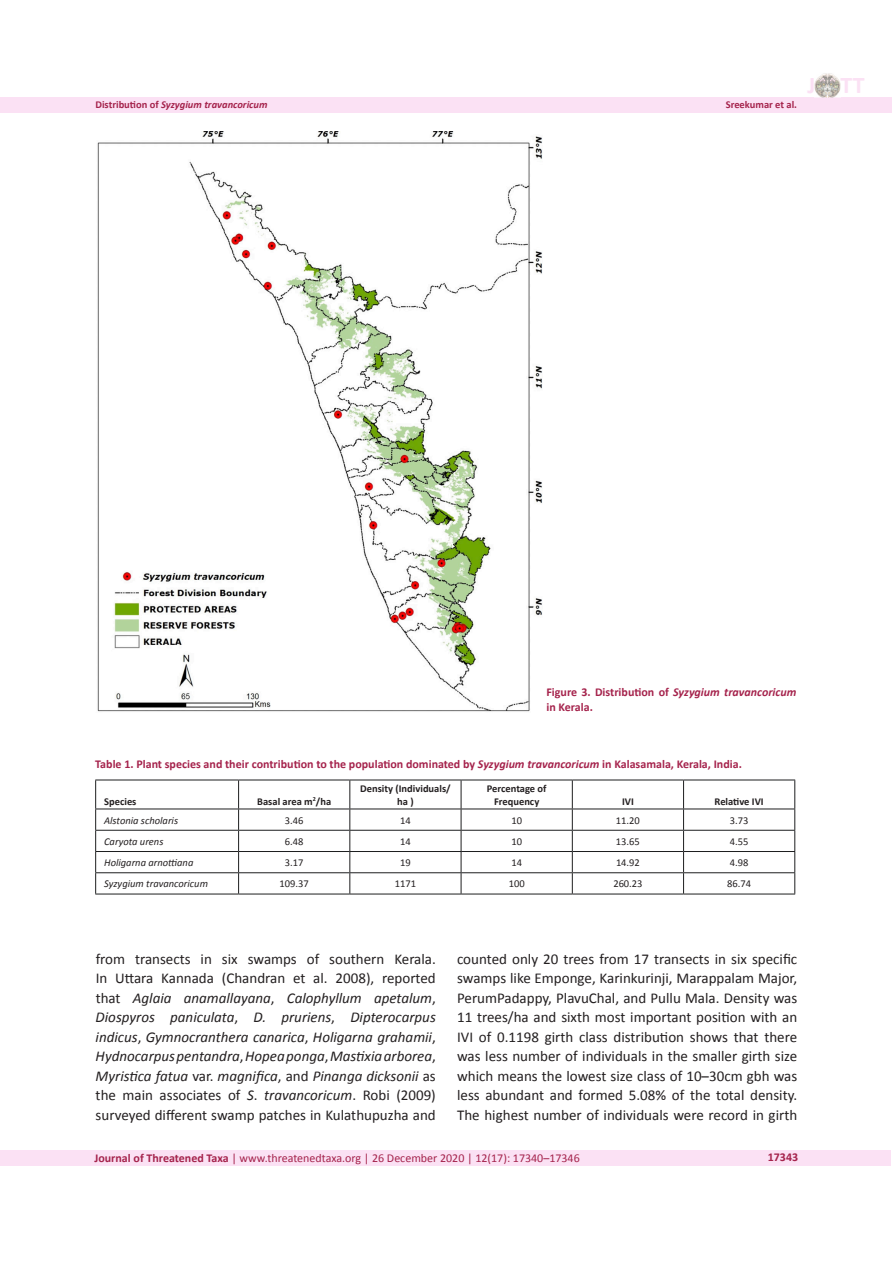
<style>
.page{position:relative;width:893px;height:1263px;background:#fff}
.page>*{position:absolute;margin:0;border:0;box-sizing:border-box;transform-origin:0 0}
.t1{font:700 24px "Calibri";color:#fbe1f4}
.t2{font:15px/19.5px "Calibri";color:#231f20;text-align:justify}
.t3{font:15px/19.5px "Calibri Italic 2";color:#231f20;text-align:justify}
.t4{font:700 12px/14.4px "Calibri";color:#a5234c}
.t5{font:12px "Calibri 2";color:#a5234c}
.t6{font:12px "Calibri Bold 2";color:#a5234c}
.t7{font:700 10.5px/12.6px "Calibri";color:#231f20;text-align:center}
.t8{font:10.5px "Calibri Italic 2";color:#231f20}
.t9{font:10.5px "Calibri 2";color:#231f20}
.t10{font:10.5px "Calibri Bold Italic 2";color:#a5234c}
.t11{font:10.5px "Calibri";color:#231f20}
.t12{font:italic 10.5px "Calibri";color:#231f20}
.t13{font:700 10.5px "Calibri";color:#a5234c}
.s1{font-family:"Calibri";font-weight:700}
.s2{font-family:"Calibri Bold 2";font-weight:400}
.s3{font-family:"Calibri Bold Italic 2";font-weight:400}
.s4{font-family:"Calibri"}
.s5{font-family:"Calibri 2"}
.s6{font-family:"Calibri";font-style:italic}
</style>
<div class="page">
<div style="left:1px;top:97px;width:891px;height:15px;background:#fbe1f4"></div>
<div style="left:0;top:1150px;width:891px;height:16px;background:#fbe1f4"></div>
<img style="left:815px;top:73px;width:25px;height:24px">
<hr style="left:95px;top:780px;width:144px;height:1px;background:#1d1e1f">
<hr style="left:239px;top:780px;width:111px;height:1px;background:#1d1e1f">
<hr style="left:350px;top:780px;width:111px;height:1px;background:#1d1e1f">
<hr style="left:461px;top:780px;width:111px;height:1px;background:#1d1e1f">
<hr style="left:572px;top:780px;width:112px;height:1px;background:#1d1e1f">
<hr style="left:684px;top:780px;width:111px;height:1px;background:#1d1e1f">
<hr style="left:95px;top:809px;width:144px;height:1px;background:#1d1e1f">
<hr style="left:239px;top:809px;width:111px;height:1px;background:#1d1e1f">
<hr style="left:350px;top:809px;width:111px;height:1px;background:#1d1e1f">
<hr style="left:461px;top:809px;width:111px;height:1px;background:#1d1e1f">
<hr style="left:572px;top:809px;width:112px;height:1px;background:#1d1e1f">
<hr style="left:684px;top:809px;width:111px;height:1px;background:#1d1e1f">
<hr style="left:95px;top:830px;width:144px;height:1px;background:#1d1e1f">
<hr style="left:239px;top:830px;width:111px;height:1px;background:#1d1e1f">
<hr style="left:350px;top:830px;width:111px;height:1px;background:#1d1e1f">
<hr style="left:461px;top:830px;width:111px;height:1px;background:#1d1e1f">
<hr style="left:572px;top:830px;width:112px;height:1px;background:#1d1e1f">
<hr style="left:684px;top:830px;width:111px;height:1px;background:#1d1e1f">
<hr style="left:95px;top:851px;width:144px;height:1px;background:#1d1e1f">
<hr style="left:239px;top:851px;width:111px;height:1px;background:#1d1e1f">
<hr style="left:350px;top:851px;width:111px;height:1px;background:#1d1e1f">
<hr style="left:461px;top:851px;width:111px;height:1px;background:#1d1e1f">
<hr style="left:572px;top:851px;width:112px;height:1px;background:#1d1e1f">
<hr style="left:684px;top:851px;width:111px;height:1px;background:#1d1e1f">
<hr style="left:95px;top:872px;width:144px;height:1px;background:#1d1e1f">
<hr style="left:239px;top:872px;width:111px;height:1px;background:#1d1e1f">
<hr style="left:350px;top:872px;width:111px;height:1px;background:#1d1e1f">
<hr style="left:461px;top:872px;width:111px;height:1px;background:#1d1e1f">
<hr style="left:572px;top:872px;width:112px;height:1px;background:#1d1e1f">
<hr style="left:684px;top:872px;width:111px;height:1px;background:#1d1e1f">
<hr style="left:95px;top:894px;width:144px;height:1px;background:#1d1e1f">
<hr style="left:239px;top:894px;width:111px;height:1px;background:#1d1e1f">
<hr style="left:350px;top:894px;width:111px;height:1px;background:#1d1e1f">
<hr style="left:461px;top:894px;width:111px;height:1px;background:#1d1e1f">
<hr style="left:572px;top:894px;width:112px;height:1px;background:#1d1e1f">
<hr style="left:684px;top:894px;width:111px;height:1px;background:#1d1e1f">
<svg style="left:95px;top:780px;width:1px;height:114px"></svg>
<svg style="left:238px;top:780px;width:1px;height:114px"></svg>
<svg style="left:349px;top:780px;width:1px;height:114px"></svg>
<svg style="left:461px;top:780px;width:1px;height:114px"></svg>
<svg style="left:572px;top:780px;width:1px;height:114px"></svg>
<svg style="left:683px;top:780px;width:1px;height:114px"></svg>
<svg style="left:794px;top:780px;width:1px;height:114px"></svg>
<img style="left:97px;top:132px;width:445px;height:580px">
<p class="t10" style="left:95px;top:98px;width:174px"><span class="s1">Distribution of</span> Syzygium travancoricum</p>
<p class="t13" style="left:726px;top:98px;width:73px">Sreekumar et al.</p>
<h1 class="t1" style="left:808px;top:70px;width:59px"><span class="s2">J</span> TT</h1>
<p class="t4" style="left:546px;top:685px;width:252px">Figure 3. Distribution of <span class="s3">Syzygium travancoricum </span>in Kerala.</p>
<p class="t4" style="left:95px;top:756px;width:648px">Table 1. Plant species and their contribution to the population dominated by <span class="s3">Syzygium travancoricum</span> in Kalasamala, Kerala, India.</p>
<p class="t7" style="left:104px;top:795px;width:34px">Species</p>
<p class="t7" style="left:257px;top:795px;width:76px">Basal area m<sup>2</sup><span class="s2">/ha</span></p>
<p class="t7" style="left:360px;top:782px;width:92px">Density (Individuals/ <span class="s2">ha )</span></p>
<p class="t7" style="left:487px;top:782px;width:61px">Percentage of<br>Frequency</p>
<p class="t7" style="left:622px;top:795px;width:13px">IVI</p>
<p class="t7" style="left:715px;top:795px;width:51px">Relative IVI</p>
<p class="t8" style="left:104px;top:813px;width:75px">Alstonia scholaris</p>
<p class="t9" style="left:285px;top:813px;width:20px">3.46</p>
<p class="t9" style="left:400px;top:813px;width:12px">14</p>
<p class="t9" style="left:511px;top:813px;width:12px">10</p>
<p class="t9" style="left:616px;top:813px;width:25px">11.20</p>
<p class="t9" style="left:730px;top:813px;width:20px">3.73</p>
<p class="t8" style="left:104px;top:834px;width:61px">Caryota urens</p>
<p class="t11" style="left:285px;top:835px;width:20px">6.48</p>
<p class="t9" style="left:400px;top:835px;width:12px">14</p>
<p class="t9" style="left:511px;top:835px;width:12px">10</p>
<p class="t9" style="left:616px;top:835px;width:25px">13.65</p>
<p class="t9" style="left:730px;top:835px;width:20px">4.55</p>
<p class="t12" style="left:104px;top:855px;width:91px">Holigarna arnottiana</p>
<p class="t9" style="left:285px;top:856px;width:20px">3.17</p>
<p class="t11" style="left:400px;top:856px;width:12px">19</p>
<p class="t9" style="left:511px;top:856px;width:12px">14</p>
<p class="t11" style="left:616px;top:856px;width:25px">14.92</p>
<p class="t11" style="left:730px;top:856px;width:20px">4.98</p>
<p class="t8" style="left:104px;top:877px;width:105px">Syzygium travancoricum</p>
<p class="t11" style="left:280px;top:877px;width:31px">109.37</p>
<p class="t9" style="left:395px;top:877px;width:23px">1171</p>
<p class="t9" style="left:509px;top:877px;width:17px">100</p>
<p class="t9" style="left:613px;top:877px;width:31px">260.23</p>
<p class="t11" style="left:727px;top:877px;width:25px">86.74</p>
<p class="t3" style="left:96px;top:948px;width:342px"><span class="s4">from transects in six swamps of southern Kerala.<br>In Uttara Kannada (Chandran et al. 2008), reported </span><span class="s5">that</span> Aglaia anamallayana<span class="s5">,</span> Calophyllum apetalum<span class="s5">, </span>Diospyros paniculata<span class="s5">,</span> D. pruriens<span class="s5">,</span> Dipterocarpus indicus<span class="s5">,</span> Gymnocranthera canarica<span class="s5">,</span> Holigarna grahamii<span class="s5">, </span>Hydnocarpus pentandra<span class="s5">,</span> Hopea ponga<span class="s5">,</span> <span class="s6">Mastixia arborea</span><span class="s5">, </span><span class="s6">Myristica fatua</span> <span class="s4">var.</span> <span class="s6">magnifica</span><span class="s5">, and</span> Pinanga dicksonii <span class="s5">as </span><span class="s4">the main associates of</span> S<span class="s5">.</span> travancoricum<span class="s4">. Robi (2009) surveyed different swamp patches in Kulathupuzha and</span></p>
<p class="t2" style="left:457px;top:949px;width:342px">counted only 20 trees from 17 transects in six specific swamps like Emponge, Karinkurinji, Marappalam Major, PerumPadappy, PlavuChal, and Pullu Mala. Density was 11 trees/ha and sixth most important position with an IVI of 0.1198 girth class distribution shows that there was less number of individuals in the smaller girth size which means the lowest size class of 10–30cm gbh was less abundant and formed 5.08% of the total density.<br>The highest number of individuals were record in girth</p>
<p class="t5" style="left:94px;top:1150px;width:487px"><span class="s1">Journal of Threatened Taxa</span> | www.threatenedtaxa.org | 26 December 2020 | 12(17): 17340–17346</p>
<p class="t6" style="left:768px;top:1149px;width:32px">17343</p>
</div>
